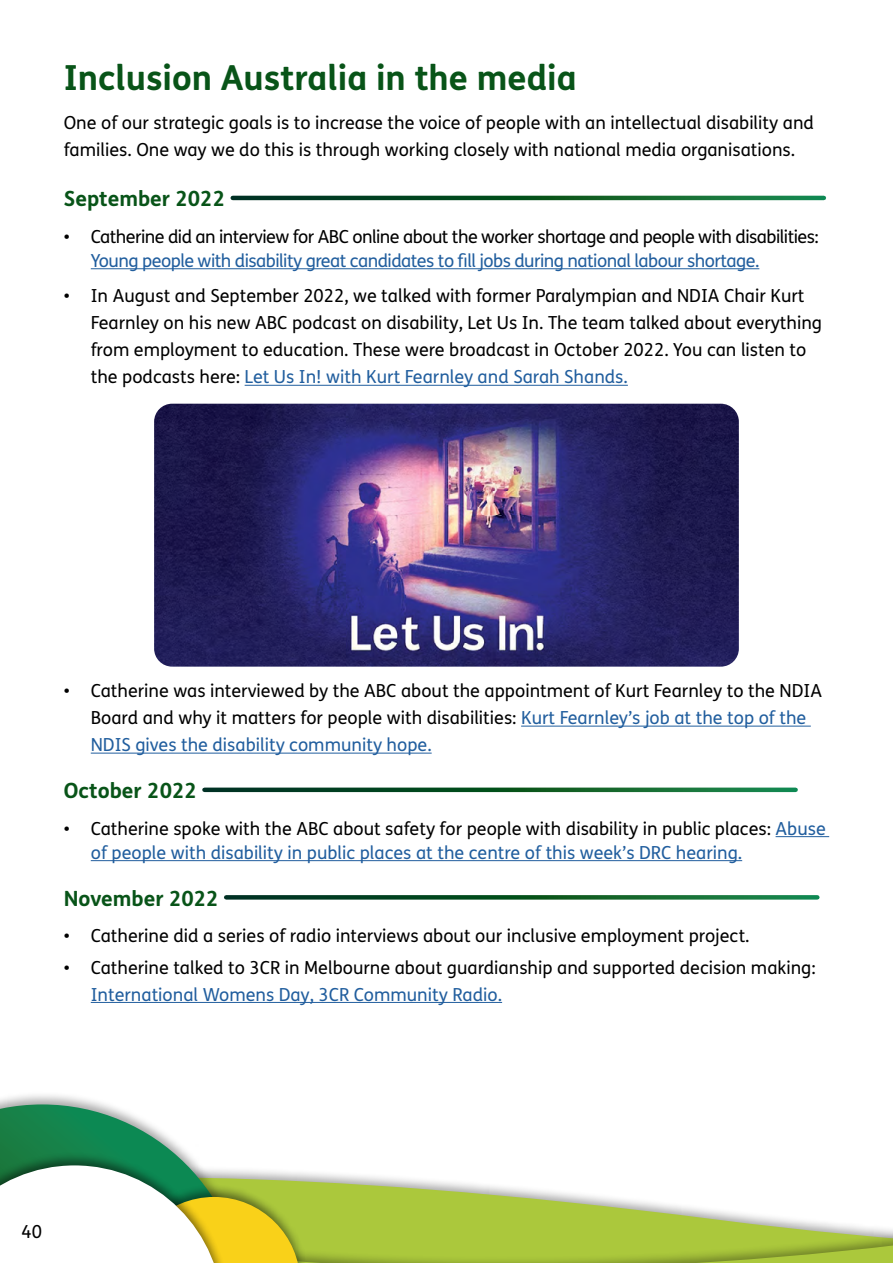
<style>
.page{position:relative;width:893px;height:1263px;background:#fff}
.page>*{position:absolute;margin:0;border:0;box-sizing:border-box;transform-origin:0 0}
.Heading_1{font:700 34.5px "FS Me";color:#085418}
.Paragraph{font:700 21px "FS Me";color:#085418}
.Heading_3{font:700 21px "FS Me";color:#085418}
.Paragraph-2{font:18px/27px "FS Me";color:#000}
.Paragraph-3{font:18px/24px "FS Me";letter-spacing:-.03em;color:#000}
.t1{font:18px/24px "FS Me";color:#215e9e}
.s1{color:#215e9e}
.s2{color:#000}
</style>
<div class="page">
<svg style="left:300px;top:1172px;width:593px;height:91px;fill:#abc83c"></svg>
<div style="left:0;top:1091px;width:255px;height:172px;background:#000;opacity:.35"></div>
<div style="left:119px;top:1183px;width:190px;height:80px;background:#000;opacity:.49"></div>
<svg style="left:0;top:1104px;width:300px;height:159px"></svg>
<hr style="left:91px;top:268px;width:668px;height:1px;background:#215e9e">
<hr style="left:245px;top:385px;width:383px;height:1px;background:#215e9e">
<hr style="left:521px;top:726px;width:290px;height:1px;background:#215e9e">
<hr style="left:91px;top:753px;width:341px;height:1px;background:#215e9e">
<hr style="left:776px;top:836px;width:53px;height:1px;background:#215e9e">
<hr style="left:91px;top:860px;width:651px;height:1px;background:#215e9e">
<hr style="left:91px;top:1002px;width:411px;height:1px;background:#215e9e">
<svg style="left:233px;top:196px;width:591px;height:4px;background:#095729"></svg>
<img style="left:154px;top:404px;width:585px;height:263px">
<svg style="left:204px;top:787px;width:592px;height:5px;background:#266a42"></svg>
<svg style="left:226px;top:895px;width:591px;height:5px;background:#22673e"></svg>
<p class="Heading_1" style="left:64px;top:56px;width:514px">Inclusion Australia in the media</p>
<p class="Paragraph-2" style="left:64px;top:110px;width:752px">One of our strategic goals is to increase the voice of people with an intellectual disability and families. One way we do this is through working closely with national media organisations.</p>
<p class="Heading_3" style="left:64px;top:186px;width:163px">September 2022</p>
<p class="Paragraph-3" style="left:91px;top:225px;width:729px;text-indent:-27px">• Catherine did an interview for ABC online about the worker shortage and people with disabilities:<br><span class="s1">Young people with disability great candidates to fill jobs during national labour shortage.</span></p>
<p class="Paragraph-2" style="left:91px;top:283px;width:733px;text-indent:-27px">• In August and September 2022, we talked with former Paralympian and NDIA Chair Kurt Fearnley on his new ABC podcast on disability, Let Us In. The team talked about everything from employment to education. These were broadcast in October 2022. You can listen to the podcasts here: <span class="s1">Let Us In! with Kurt Fearnley and Sarah Shands.</span></p>
<p class="Paragraph-2" style="left:91px;top:678px;width:733px;text-indent:-27px">• Catherine was interviewed by the ABC about the appointment of Kurt Fearnley to the NDIA<br>Board and why it matters for people with disabilities: <span class="s1">Kurt Fearnley’s job at the top of the<br>NDIS gives the disability community hope.</span></p>
<p class="Paragraph" style="left:64px;top:777px;width:135px">October 2022</p>
<p class="t1" style="left:91px;top:817px;width:736px;text-indent:-27px"><span class="s2">• Catherine spoke with the ABC about safety for people with disability in public places:</span> Abuse of people with disability in public places at the centre of this week’s DRC hearing.</p>
<p class="Paragraph" style="left:64px;top:885px;width:156px">November 2022</p>
<p class="Paragraph-2" style="left:64px;top:923px;width:687px">• Catherine did a series of radio interviews about our inclusive employment project.</p>
<p class="Paragraph-2" style="left:91px;top:954px;width:726px;text-indent:-27px">• Catherine talked to 3CR in Melbourne about guardianship and supported decision making:<br><span class="s1">International Womens Day, 3CR Community Radio.</span></p>
<p class="Paragraph-2" style="left:22px;top:1218px;width:22px">40</p>
</div>
